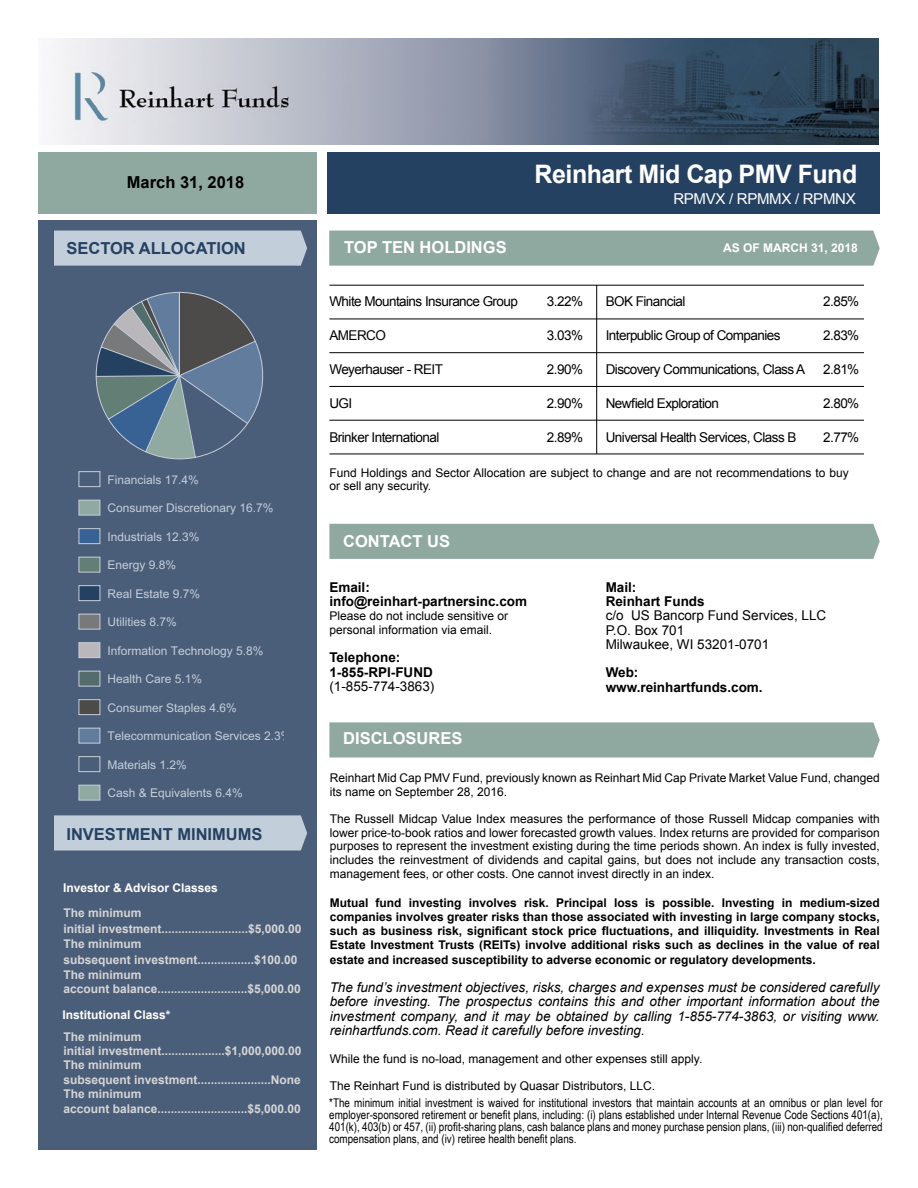
<style>
.page{position:relative;width:918px;height:1188px;background:#fff}
.page>*{position:absolute;margin:0;border:0;box-sizing:border-box;transform-origin:0 0}
.t1{font:700 25.5px "Arial";color:#fff}
.t2{font:700 16.5px "Arial";color:#fff}
.t3{font:700 16.5px "Arial";color:#254161}
.t4{font:700 16.5px "Arial";color:#000}
.t5{font:15px "Arial";letter-spacing:-.02em;color:#fff}
.t6{font:italic 13.5px/14.2px "Arial";color:#000;text-align:justify}
.t7{font:13.5px "Arial";letter-spacing:-.04em;color:#000}
.t8{font:700 13.5px/14.2px "Arial";color:#000}
.t9{font:13.5px/14.2px "Arial";color:#000}
.t10{font:12px/13.6px "Arial";color:#000}
.t11{font:700 12px/14.2px "Arial";color:#000;text-align:justify}
.t12{font:12px/12px "Arial Narrow";color:#000;text-align:justify}
.t13{font:700 12px/14.4px "Arial";color:#d5d5d5}
.t14{font:12px "Arial";color:#c4ceda}
.t15{font:700 12px "Arial";color:#fff}
</style>
<div class="page">
<div style="left:329px;top:722px;width:551px;height:36px;background:#90a9a0"></div>
<div style="left:329px;top:524px;width:551px;height:35px;background:#90a9a0"></div>
<div style="left:38px;top:220px;width:279px;height:930px;background:#4b5e79"></div>
<hr style="left:596px;top:285px;width:1px;height:169px;background:#000">
<div style="left:54px;top:231px;width:253px;height:35px;background:#c3cedb"></div>
<svg style="left:95px;top:292px;width:168px;height:168px"></svg>
<div style="left:79px;top:471px;width:21px;height:16px;border:1px solid #c4ceda"></div>
<div style="left:79px;top:500px;width:21px;height:15px;background:#90a9a1"></div>
<div style="left:79px;top:500px;width:21px;height:16px;border:1px solid #c4ceda"></div>
<div style="left:79px;top:529px;width:21px;height:15px;background:#386294"></div>
<div style="left:79px;top:528px;width:21px;height:16px;border:1px solid #c4ceda"></div>
<div style="left:79px;top:557px;width:21px;height:15px;background:#627e75"></div>
<div style="left:79px;top:557px;width:21px;height:16px;border:1px solid #c4ceda"></div>
<div style="left:79px;top:586px;width:21px;height:15px;background:#254161"></div>
<div style="left:79px;top:585px;width:21px;height:16px;border:1px solid #c4ceda"></div>
<div style="left:79px;top:614px;width:21px;height:15px;background:#77797b"></div>
<div style="left:79px;top:614px;width:21px;height:16px;border:1px solid #c4ceda"></div>
<div style="left:79px;top:643px;width:21px;height:15px;background:#bab7ba"></div>
<div style="left:79px;top:642px;width:21px;height:16px;border:1px solid #c4ceda"></div>
<div style="left:79px;top:671px;width:21px;height:15px;background:#546c6c"></div>
<div style="left:79px;top:671px;width:21px;height:16px;border:1px solid #c4ceda"></div>
<div style="left:79px;top:700px;width:21px;height:15px;background:#4d4b4a"></div>
<div style="left:79px;top:699px;width:21px;height:16px;border:1px solid #c4ceda"></div>
<div style="left:79px;top:728px;width:21px;height:15px;background:#627c9e"></div>
<div style="left:79px;top:728px;width:21px;height:16px;border:1px solid #c4ceda"></div>
<div style="left:79px;top:756px;width:21px;height:16px;border:1px solid #c4ceda"></div>
<div style="left:79px;top:785px;width:21px;height:15px;background:#90a9a1"></div>
<div style="left:79px;top:785px;width:21px;height:16px;border:1px solid #c4ceda"></div>
<div style="left:54px;top:815px;width:253px;height:36px;background:#c3cedb"></div>
<div style="left:329px;top:231px;width:551px;height:35px;background:#90a9a0"></div>
<hr style="left:329px;top:285px;width:535px;height:1px;background:#000">
<hr style="left:329px;top:319px;width:535px;height:1px;background:#000">
<hr style="left:329px;top:352px;width:535px;height:1px;background:#000">
<hr style="left:329px;top:386px;width:535px;height:1px;background:#000">
<hr style="left:329px;top:420px;width:535px;height:1px;background:#000">
<hr style="left:329px;top:454px;width:535px;height:1px;background:#000">
<img style="left:53px;top:39px;width:825px;height:106px">
<div style="left:38px;top:152px;width:279px;height:62px;background:#90a9a0"></div>
<div style="left:328px;top:152px;width:552px;height:62px;background:#254161"></div>
<h2 class="t4" style="left:127px;top:172px;width:119px">March 31, 2018</h2>
<h2 class="t3" style="left:66px;top:237px;width:47px">SECTOR</h2>
<h2 class="t3" style="left:139px;top:237px;width:13px">ALLO</h2>
<h2 class="t3" style="left:184px;top:237px;width:23px">CATION</h2>
<p class="t14" style="left:107px;top:472px;width:93px">Financials 17.4%</p>
<p class="t14" style="left:107px;top:500px;width:168px">Consumer Discretionary 16.7%</p>
<p class="t14" style="left:107px;top:529px;width:94px">Industrials 12.3%</p>
<p class="t14" style="left:107px;top:557px;width:70px">Energy 9.8%</p>
<p class="t14" style="left:107px;top:586px;width:94px">Real Estate 9.7%</p>
<p class="t14" style="left:107px;top:614px;width:71px">Utilities 8.7%</p>
<p class="t14" style="left:107px;top:643px;width:158px">Information Technology 5.8%</p>
<p class="t14" style="left:107px;top:671px;width:96px">Health Care 5.1%</p>
<p class="t14" style="left:107px;top:700px;width:131px">Consumer Staples 4.6%</p>
<p class="t14" style="left:107px;top:728px;width:186px">Telecommunication Services 2.3%</p>
<p class="t14" style="left:107px;top:757px;width:81px">Materials 1.2%</p>
<p class="t14" style="left:107px;top:785px;width:137px">Cash &amp; Equivalents 6.4%</p>
<h2 class="t3" style="left:66px;top:823px;width:198px">Investment Minimums</h2>
<p class="t15" style="left:63px;top:880px;width:156px">Investor &amp; Advisor Classes</p>
<p class="t13" style="left:63px;top:905px;width:240px;line-height:16.5px">The minimum<br>initial investment..........................$5,000.00</p>
<p class="t13" style="left:63px;top:936px;width:236px;line-height:16.5px">The minimum<br>subsequent investment.................$100.00</p>
<p class="t13" style="left:63px;top:968px;width:239px">The minimum<br>account balance...........................$5,000.00</p>
<p class="t15" style="left:63px;top:1007px;width:110px">Institutional Class*</p>
<p class="t13" style="left:63px;top:1030px;width:240px">The minimum<br>initial investment...................$1,000,000.00<br>The minimum<br>subsequent investment......................None The minimum<br>account balance...........................$5,000.00</p>
<h2 class="t2" style="left:344px;top:236px;width:12px">TOP</h2>
<h2 class="t2" style="left:382px;top:236px;width:12px">TEN</h2>
<h2 class="t2" style="left:420px;top:236px;width:12px">HOLDIN</h2>
<h2 class="t2" style="left:483px;top:236px;width:24px">GS</h2>
<h1 class="t1" style="left:535px;top:157px;width:223px">Reinhart Mid Cap PMV</h1>
<h1 class="t1" style="left:798px;top:157px;width:61px">Fund</h1>
<p class="t5" style="left:673px;top:189px;width:184px">RPMVX / RPMMX / RPMNX</p>
<p class="t15" style="left:723px;top:240px;width:136px">AS OF March 31, 2018</p>
<p class="t7" style="left:329px;top:293px;width:190px">White Mountains Insurance Group</p>
<p class="t7" style="left:547px;top:293px;width:38px">3.22%</p>
<p class="t7" style="left:329px;top:327px;width:58px">AMERCO</p>
<p class="t7" style="left:547px;top:327px;width:38px">3.03%</p>
<p class="t7" style="left:329px;top:361px;width:115px">Weyerhauser - REIT</p>
<p class="t7" style="left:547px;top:361px;width:38px">2.90%</p>
<p class="t7" style="left:329px;top:394px;width:24px">UGI</p>
<p class="t7" style="left:547px;top:394px;width:38px">2.90%</p>
<p class="t7" style="left:329px;top:428px;width:111px">Brinker International</p>
<p class="t7" style="left:547px;top:428px;width:38px">2.89%</p>
<p class="t7" style="left:606px;top:293px;width:81px">BOK Financial</p>
<p class="t7" style="left:823px;top:293px;width:38px">2.85%</p>
<p class="t7" style="left:606px;top:327px;width:176px">Interpublic Group of Companies</p>
<p class="t7" style="left:823px;top:327px;width:38px">2.83%</p>
<p class="t7" style="left:606px;top:361px;width:201px">Discovery Communications, Class A</p>
<p class="t7" style="left:823px;top:361px;width:38px">2.81%</p>
<p class="t7" style="left:606px;top:394px;width:115px">Newfield Exploration</p>
<p class="t7" style="left:823px;top:394px;width:38px">2.80%</p>
<p class="t7" style="left:606px;top:428px;width:192px">Universal Health Services, Class B</p>
<p class="t7" style="left:823px;top:428px;width:38px">2.77%</p>
<p class="t10" style="left:329px;top:466px;width:521px">Fund Holdings and Sector Allocation are subject to change and are not recommendations to buy or sell any security.</p>
<h2 class="t2" style="left:343px;top:531px;width:108px">contact us</h2>
<p class="t8" style="left:329px;top:580px;width:199px">Email: info@reinhart-partnersinc.com</p>
<p class="t10" style="left:329px;top:608px;width:180px;line-height:14.2px">Please do not include sensitive or personal information via email.</p>
<p class="t8" style="left:329px;top:651px;width:76px">Telephone:<br>1-855-RPI -FUND</p>
<p class="t9" style="left:329px;top:679px;width:107px">(1-855-774-3863)</p>
<h2 class="t2" style="left:343px;top:728px;width:121px">Disclosures</h2>
<p class="t8" style="left:606px;top:580px;width:101px">Mail:<br>Reinhart Funds</p>
<p class="t9" style="left:606px;top:609px;width:222px">c/o US Bancorp Fund Services, LLC<br>P.O. Box 701<br>Milwaukee, WI 53201-0701</p>
<p class="t8" style="left:606px;top:666px;width:159px">Web: www.reinhartfunds.com.</p>
<p class="t10" style="left:330px;top:771px;width:552px">Reinhart Mid Cap PMV Fund, previously known as Reinhart Mid Cap Private Market Value Fund, changed its name on September 28, 2016.</p>
<p class="t10" style="left:330px;top:812px;width:552px;text-align:justify">The Russell Midcap Value Index measures the performance of those Russell Midcap companies with lower price-to-book ratios and lower forecasted growth values. Index returns are provided for comparison purposes to represent the investment existing during the time periods shown. An index is fully invested, includes the reinvestment of dividends and capital gains, but does not include any transaction costs, management fees, or other costs. One cannot invest directly in an index.</p>
<p class="t11" style="left:330px;top:896px;width:552px">Mutual fund investing involves risk. Principal loss is possible. Investing in medium-sized companies involves greater risks than those associated with investing in large company stocks, such as business risk, significant stock price fluctuations, and illiquidity. Investments in Real Estate Investment Trusts (REIT</p>
<p class="t11" style="left:330px;top:938px;width:552px;text-indent:180px">s) involve additional risks such as declines in the value of real estate and increased susceptibility to adverse economic or regulatory developments.</p>
<p class="t6" style="left:330px;top:980px;width:552px">The fund’s investment objectives, risks, charges and expenses must be considered carefully before investing. The prospectus contains this and other important information about the investment company, and it may be obtained by calling 1-855-774-3863, or visiting www. reinhartfunds.com. Read it carefully before investing.</p>
<p class="t10" style="left:330px;top:1052px;width:374px">While the fund is no-load, management and other expenses still apply.</p>
<p class="t10" style="left:330px;top:1079px;width:327px">The Reinhart Fund is distributed by Quasar Distributors, LLC.</p>
<p class="t12" style="left:329px;top:1096px;width:555px">*The minimum initial investment is waived for institutional investors that maintain accounts at an omnibus or plan level for employer-sponsored retirement or benefit plans, including: (i) plans established under Internal Revenue Code Sections 401(a), 401(k), 403(b) or 457, (ii) profit-sharing plans, cash balance plans and money purchase pension plans, (iii) non-qualified deferred compensation plans, and (iv) retiree health benefit plans.</p>
</div>
